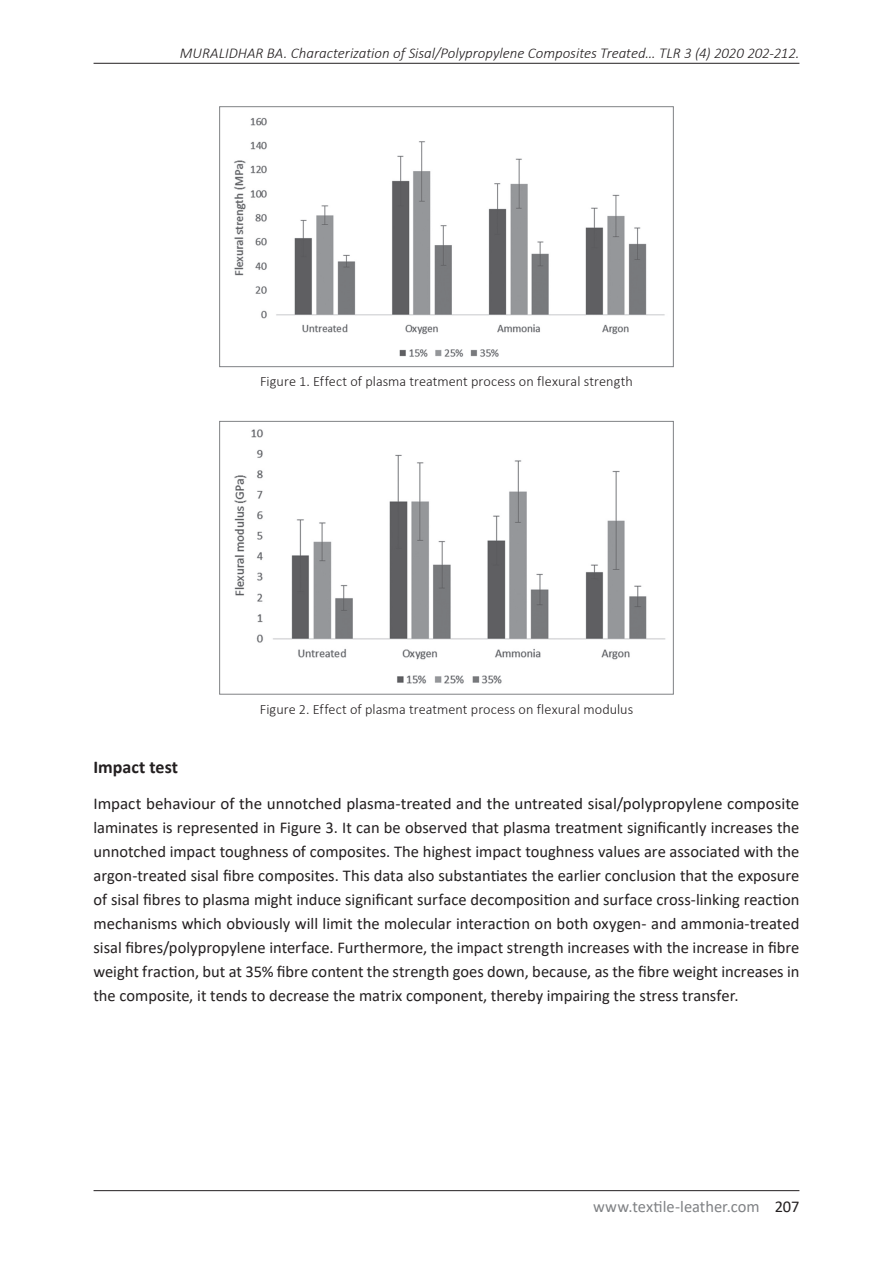
<style>
.page{position:relative;width:893px;height:1263px;background:#fff}
.page>*{position:absolute;margin:0;border:0;box-sizing:border-box;transform-origin:0 0}
.t1{font:700 18px "Calibri";color:#231f20}
.t2{font:16.5px/24px "Calibri";letter-spacing:-.005em;color:#231f20;text-align:justify}
.t3{font:16.5px "Calibri";color:#808285}
.t4{font:italic 300 15px "Calibri";letter-spacing:-.005em;color:#231f20}
.t5{font:300 14.25px "Calibri";color:#231f20}
.s1{color:#231f20}
</style>
<div class="page">
<hr style="left:94px;top:63px;width:705px;height:1px;background:#231f20">
<hr style="left:94px;top:1190px;width:705px;height:1px;background:#231f20">
<img style="left:234px;top:117px;width:431px;height:240px">
<div style="left:219px;top:106px;width:455px;height:261px;border:1px solid #808285"></div>
<img style="left:234px;top:429px;width:432px;height:255px">
<div style="left:219px;top:421px;width:455px;height:273px;border:1px solid #808285"></div>
<p class="t4" style="left:180px;top:44px;width:621px">MURALIDHAR BA. Characterization of Sisal/Polypropylene Composites Treated… TLR 3 (4) 2020 202-212.</p>
<p class="t5" style="left:260px;top:373px;width:374px">Figure 1. Effect of plasma treatment process on flexural strength</p>
<p class="t5" style="left:260px;top:700px;width:375px">Figure 2. Effect of plasma treatment process on flexural modulus</p>
<p class="t1" style="left:94px;top:754px;width:86px">Impact test</p>
<p class="t2" style="left:94px;top:791px;width:707px">Impact behaviour of the unnotched plasma-treated and the untreated sisal/polypropylene composite laminates is represented in Figure 3. It can be observed that plasma treatment significantly increases the unnotched impact toughness of composites. The highest impact toughness values are associated with the argon-treated sisal fibre composites. This data also substantiates the earlier conclusion that the exposure of sisal fibres to plasma might induce significant surface decomposition and surface cross-linking reaction mechanisms which obviously will limit the molecular interaction on both oxygen- and ammonia-treated sisal fibres/polypropylene interface. Furthermore, the impact strength increases with the increase in fibre weight fraction, but at 35% fibre content the strength goes down, because, as the fibre weight increases in the composite, it tends to decrease the matrix component, thereby impairing the stress transfer.</p>
<p class="t3" style="left:593px;top:1195px;width:208px">www.textile-leather.com <span class="s1">207</span></p>
</div>
